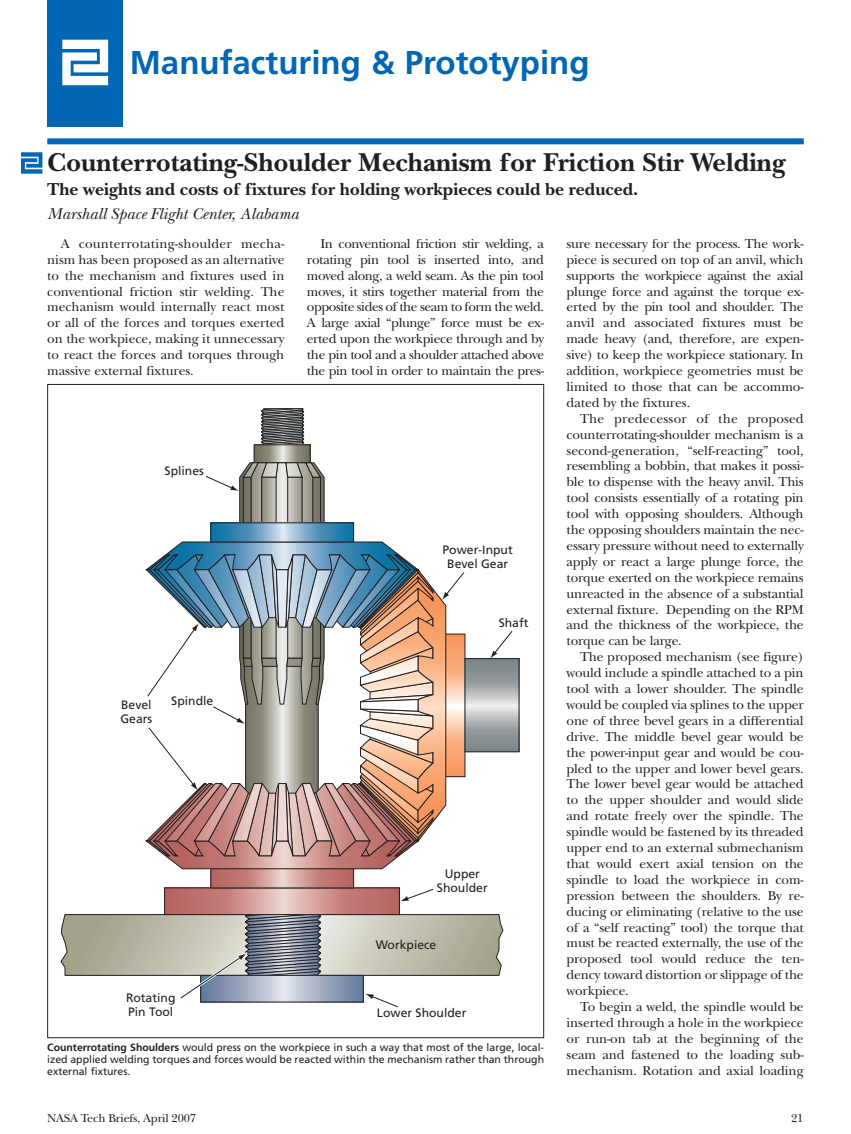
<style>
.page{position:relative;width:851px;height:1134px;background:#fff}
.page>*{position:absolute;margin:0;border:0;box-sizing:border-box;transform-origin:0 0}
.t1{font:700 33px "Frutiger";color:#0166b3}
.t2{font:700 27px "New Baskerville";color:#231f20}
.t3{font:700 18px "New Baskerville";color:#231f20}
.t4{font:italic 16.5px "New Baskerville";color:#231f20}
.t5{font:13.5px/15.9px "New Baskerville";letter-spacing:-.005em;color:#231f20;text-align:justify}
.t6{font:12.15px/14px "Frutiger";color:#231f20;text-align:center}
.t7{font:12px "New Baskerville";letter-spacing:-.015em;color:#231f20}
.t8{font:10.5px/12px "Frutiger";color:#231f20;text-align:justify}
.s1{font-weight:700}
</style>
<div class="page">
<div style="left:47px;top:138px;width:756px;height:6px;background:#0166b3"></div>
<svg style="left:261px;top:408px;width:44px;height:36px;background:#616363"></svg>
<svg style="left:255px;top:446px;width:53px;height:15px"></svg>
<div style="left:253px;top:444px;width:57px;height:19px;border:1px solid #231f20"></div>
<svg style="left:166px;top:901px;width:232px;height:9px;background:#cb8c88"></svg>
<svg style="left:466px;top:660px;width:51px;height:90px;background:#a5aaac"></svg>
<div style="left:464px;top:658px;width:55px;height:94px;border:1px solid #231f20"></div>
<svg style="left:490px;top:631px;width:23px;height:28px"></svg>
<svg style="left:145px;top:462px;width:320px;height:439px"></svg>
<svg style="left:61px;top:910px;width:442px;height:98px"></svg>
<div style="left:47px;top:0;width:75px;height:126px;background:#0166b3"></div>
<svg style="left:62px;top:40px;width:46px;height:45px;background:#cadfef"></svg>
<svg style="left:21px;top:152px;width:21px;height:22px"></svg>
<h1 class="t1" style="left:130px;top:50px;width:461px">Manufacturing &amp; Prototyping</h1>
<h2 class="t2" style="left:47px;top:153px;width:739px">Counterrotating-Shoulder Mechanism for Friction Stir Welding</h2>
<h3 class="t3" style="left:47px;top:183px;width:592px">The weights and costs of fixtures for holding workpieces could be reduced.</h3>
<p class="t4" style="left:47px;top:208px;width:253px">Marshall Space Flight Center, Alabama</p>
<p class="t5" style="left:47px;top:237px;width:239px;text-indent:14px">A counterrotating-shoulder mecha&shy;nism has been proposed as an alternative to the mechanism and fixtures used in conventional friction stir welding. The mechanism would internally react most or all of the forces and torques exerted on the workpiece, making it unnecessary to react the forces and torques through massive external fixtures.</p>
<p class="t5" style="left:307px;top:237px;width:239px;text-indent:14px">In conventional friction stir welding, a rotating pin tool is inserted into, and moved along, a weld seam. As the pin tool moves, it stirs together material from the opposite sides of the seam to form the weld.<br>A large axial “plunge” force must be ex&shy;erted upon the workpiece through and by the pin tool and a shoulder attached above the pin tool in order to maintain the pres-</p>
<p class="t5" style="left:566px;top:237px;width:239px">sure necessary for the process. The work&shy;piece is secured on top of an anvil, which supports the workpiece against the axial plunge force and against the torque ex&shy;erted by the pin tool and shoulder. The anvil and associated fixtures must be made heavy (and, therefore, are expen&shy;sive) to keep the workpiece stationary. In addition, workpiece geometries must be limited to those that can be accommo&shy;dated by the fixtures.</p>
<p class="t5" style="left:566px;top:412px;width:239px;text-indent:14px">The predecessor of the proposed counterrotating-shoulder mechanism is a second-generation, “self-reacting” tool, resembling a bobbin, that makes it possi&shy;ble to dispense with the heavy anvil. This tool consists essentially of a rotating pin tool with opposing shoulders. Although the opposing shoulders maintain the nec&shy;essary pressure without need to externally apply or react a large plunge force, the torque exerted on the workpiece remains unreacted in the absence of a substantial external fixture. Depending on the RPM and the thickness of the workpiece, the torque can be large.</p>
<p class="t5" style="left:566px;top:651px;width:239px;text-indent:14px">The proposed mechanism (see figure) would include a spindle attached to a pin tool with a lower shoulder. The spindle would be coupled via splines to the upper one of three bevel gears in a differential drive. The middle bevel gear would be the power-input gear and would be cou&shy;pled to the upper and lower bevel gears.<br>The lower bevel gear would be attached to the upper shoulder and would slide and rotate freely over the spindle. The spindle would be fastened by its threaded upper end to an external submechanism that would exert axial tension on the spindle to load the workpiece in com&shy;pression between the shoulders. By re&shy;ducing or eliminating (relative to the use of a “self reacting” tool) the torque that must be reacted externally, the use of the proposed tool would reduce the ten&shy;dency toward distortion or slippage of the workpiece.</p>
<p class="t5" style="left:566px;top:1000px;width:238px;text-indent:14px">To begin a weld, the spindle would be inserted through a hole in the workpiece or run-on tab at the beginning of the seam and fastened to the loading sub&shy;mechanism. Rotation and axial loading</p>
<p class="t6" style="left:165px;top:465px;width:41px">Splines</p>
<p class="t6" style="left:442px;top:543px;width:72px">Power-Input<br>Bevel Gear</p>
<p class="t6" style="left:498px;top:617px;width:31px">Shaft</p>
<p class="t6" style="left:120px;top:699px;width:33px;text-align:left">Bevel<br>Gears</p>
<p class="t6" style="left:171px;top:694px;width:44px">Spindle</p>
<p class="t6" style="left:437px;top:868px;width:52px">Upper<br>Shoulder</p>
<p class="t6" style="left:376px;top:938px;width:62px">Workpiece</p>
<p class="t6" style="left:126px;top:992px;width:51px;text-align:left">Rotating<br>Pin Tool</p>
<p class="t6" style="left:377px;top:1007px;width:91px">Lower Shoulder</p>
<p class="t8" style="left:47px;top:1042px;width:498px"><span class="s1">Counterrotating Shoulders</span> would press on the workpiece in such a way that most of the large, local&shy;ized applied welding torques and forces would be reacted within the mechanism rather than through external fixtures.</p>
<p class="t7" style="left:47px;top:1114px;width:150px">NASA Tech Briefs, April 2007</p>
<p class="t7" style="left:791px;top:1114px;width:14px">21</p>
</div>
